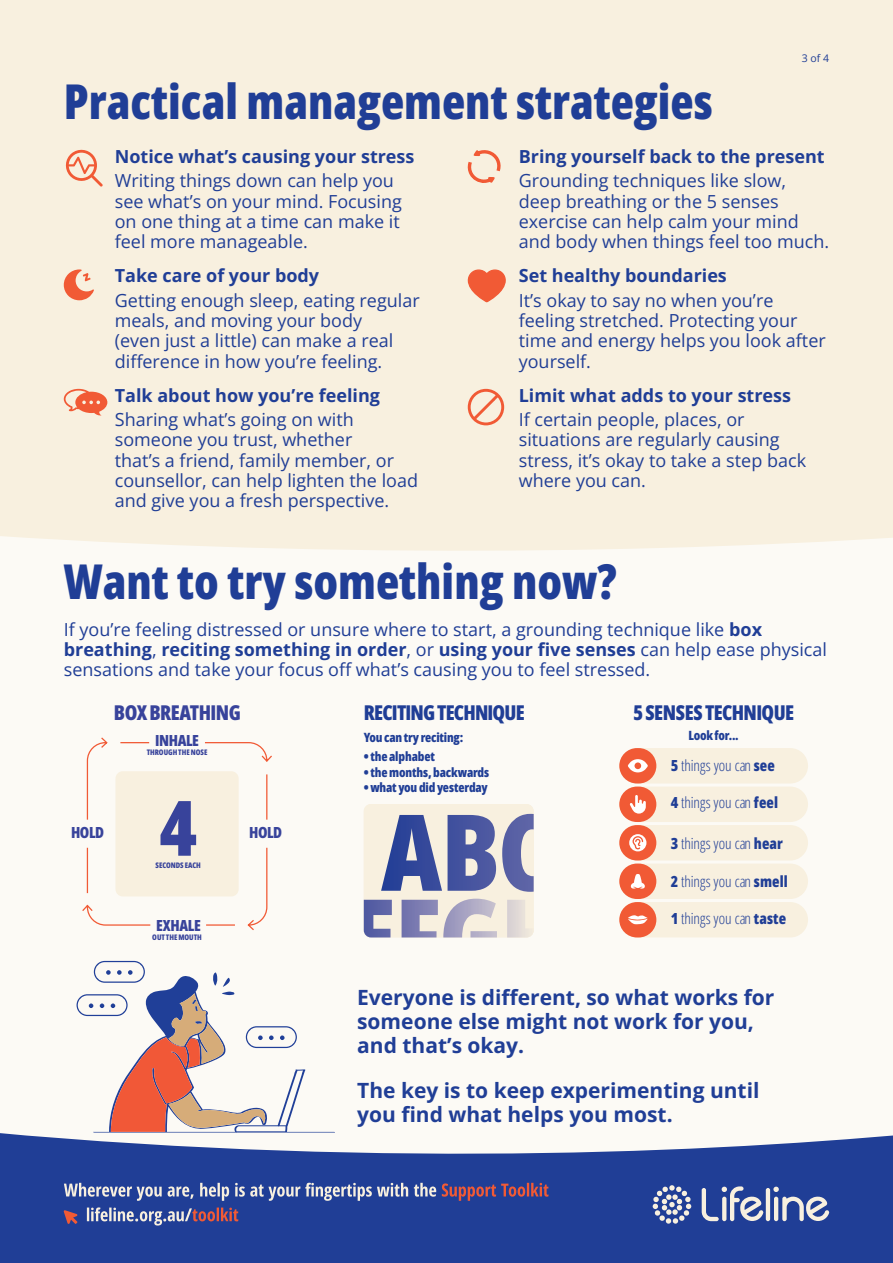
<style>
.page{position:relative;width:893px;height:1263px;background:#fff}
.page>*{position:absolute;margin:0;border:0;box-sizing:border-box;transform-origin:0 0}
.t1{font:76.5px "Open Sans";color:#38439b}
._02_Sub_Section_Heading{font:800 48px "Open Sans Condensed";color:#203e96}
._04_Intro{font:700 21px/24px "Open Sans";color:#203e96}
.t2{font:20.4px "Open Sans";letter-spacing:-.03em;color:#203e96}
.t3{font:20.4px "Open Sans";letter-spacing:-.03em;color:#38439b}
._00_Body{font:18px/20.2px "Open Sans";color:#203e96}
._00_Body_Bold{font:700 18px "Open Sans";color:#203e96}
.t4{font:15.3px "Open Sans";color:#203e96}
.t5{font:15.3px "Open Sans";letter-spacing:-.025em;color:#38439b}
.t6{font:12.75px "Open Sans";letter-spacing:-.015em;color:#203e96}
._00_Body-2{font:10.5px "Open Sans";color:#203e96}
.t7{font:7.65px "Open Sans";letter-spacing:-.005em;color:#38439b}
.s1{font-weight:700}
</style>
<div class="page">
<div style="left:0;top:1032px;width:893px;height:231px;background:#203e96"></div>
<svg style="left:0;top:748px;width:893px;height:478px;fill:#fcfaf5"></svg>
<svg style="left:64px;top:1183px;width:372px;height:18px"></svg>
<svg style="left:442px;top:1183px;width:106px;height:18px"></svg>
<svg style="left:87px;top:1207px;width:151px;height:18px"></svg>
<svg style="left:64px;top:1210px;width:13px;height:14px"></svg>
<svg style="left:653px;top:1185px;width:38px;height:39px"></svg>
<hr style="left:766px;top:1188px;width:4px;height:33px;background:#f8f0df;border-radius:2px">
<svg style="left:773px;top:1186px;width:56px;height:35px"></svg>
<svg style="left:702px;top:1186px;width:62px;height:35px"></svg>
<div style="left:0;top:0;width:893px;height:551px;background:#f8f0df"></div>
<svg style="left:64px;top:269px;width:30px;height:31px"></svg>
<svg style="left:64px;top:389px;width:43px;height:27px"></svg>
<svg style="left:467px;top:149px;width:35px;height:40px"></svg>
<svg style="left:467px;top:269px;width:39px;height:34px"></svg>
<svg style="left:468px;top:389px;width:36px;height:36px"></svg>
<svg style="left:94px;top:961px;width:51px;height:22px"></svg>
<div style="left:95px;top:962px;width:49px;height:19px;background:#fcf9f3;border-radius:10px"></div>
<svg style="left:77px;top:994px;width:51px;height:22px"></svg>
<div style="left:78px;top:995px;width:48px;height:20px;background:#fcf9f3;border-radius:10px"></div>
<svg style="left:89px;top:970px;width:245px;height:163px"></svg>
<svg style="left:81px;top:737px;width:192px;height:194px"></svg>
<div style="left:364px;top:804px;width:170px;height:95px;background:#f8f0df"></div>
<img style="left:381px;top:814px;width:153px;height:78px">
<img style="left:364px;top:899px;width:170px;height:38px">
<div style="left:619px;top:748px;width:189px;height:35px;background:#f8f0df;border-radius:18px"></div>
<div style="left:619px;top:786px;width:189px;height:36px;background:#f8f0df;border-radius:18px"></div>
<div style="left:619px;top:825px;width:189px;height:35px;background:#f8f0df;border-radius:18px"></div>
<div style="left:619px;top:863px;width:189px;height:36px;background:#f8f0df;border-radius:18px"></div>
<div style="left:619px;top:902px;width:189px;height:35px;background:#f8f0df;border-radius:18px"></div>
<div style="left:619px;top:748px;width:37px;height:35px;background:#f15a35;border-radius:18px"></div>
<div style="left:619px;top:786px;width:37px;height:36px;background:#f15a35;border-radius:18px"></div>
<div style="left:619px;top:825px;width:37px;height:35px;background:#f15a35;border-radius:18px"></div>
<div style="left:619px;top:863px;width:37px;height:36px;background:#f15a35;border-radius:18px"></div>
<div style="left:619px;top:902px;width:37px;height:35px;background:#f15a35;border-radius:18px"></div>
<svg style="left:631px;top:874px;width:14px;height:15px"></svg>
<svg style="left:628px;top:915px;width:20px;height:9px"></svg>
<svg style="left:628px;top:759px;width:20px;height:13px"></svg>
<svg style="left:630px;top:795px;width:16px;height:19px"></svg>
<svg style="left:629px;top:834px;width:17px;height:17px"></svg>
<svg style="left:64px;top:148px;width:39px;height:39px;background:#f6cab4"></svg>
<p class="_02_Sub_Section_Heading" style="left:64px;top:65px;width:650px">Practical management strategies</p>
<p class="_00_Body-2" style="left:802px;top:51px;width:29px">3 of 4</p>
<p class="_00_Body_Bold" style="left:115px;top:144px;width:301px">Notice what’s causing your stress</p>
<p class="_00_Body" style="left:115px;top:170px;width:289px">Writing things down can help you see what’s on your mind. Focusing on one thing at a time can make it feel more manageable.</p>
<p class="_00_Body_Bold" style="left:115px;top:263px;width:206px">Take care of your body</p>
<p class="_00_Body" style="left:115px;top:290px;width:306px">Getting enough sleep, eating regular meals, and moving your body<br>(even just a little) can make a real difference in how you’re feeling.</p>
<p class="_00_Body_Bold" style="left:115px;top:382px;width:267px">Talk about how you’re feeling</p>
<p class="_00_Body" style="left:115px;top:409px;width:305px">Sharing what’s going on with someone you trust, whether<br>that’s a friend, family member, or counsellor, can help lighten the load and give you a fresh perspective.</p>
<p class="_00_Body_Bold" style="left:519px;top:144px;width:307px">Bring yourself back to the present</p>
<p class="_00_Body" style="left:519px;top:170px;width:312px">Grounding techniques like slow, deep breathing or the 5 senses exercise can help calm your mind and body when things feel too much.</p>
<p class="_00_Body_Bold" style="left:519px;top:263px;width:210px">Set healthy boundaries</p>
<p class="_00_Body" style="left:519px;top:290px;width:308px">It’s okay to say no when you’re feeling stretched. Protecting your time and energy helps you look after yourself.</p>
<p class="_00_Body_Bold" style="left:519px;top:382px;width:274px">Limit what adds to your stress</p>
<p class="_00_Body" style="left:519px;top:409px;width:289px">If certain people, places, or situations are regularly causing stress, it’s okay to take a step back where you can.</p>
<p class="_02_Sub_Section_Heading" style="left:64px;top:545px;width:555px">Want to try something now?</p>
<p class="_00_Body" style="left:64px;top:619px;width:765px">If you’re feeling distressed or unsure where to start, a grounding technique like <span class="s1">box breathing</span>, <span class="s1">reciting something in order</span>, or <span class="s1">using your five senses</span> can help ease physical sensations and take your focus off what’s causing you to feel stressed.</p>
<p class="t3" style="left:114px;top:699px;width:128px">BOX BREATHING</p>
<p class="t5" style="left:155px;top:730px;width:45px">INHALE</p>
<p class="t7" style="left:147px;top:747px;width:62px">THROUGH THE NOSE</p>
<p class="t5" style="left:71px;top:822px;width:35px">HOLD</p>
<p class="t1" style="left:159px;top:775px;width:39px">4</p>
<p class="t7" style="left:155px;top:860px;width:47px">SECONDS EACH</p>
<p class="t5" style="left:249px;top:822px;width:35px">HOLD</p>
<p class="t5" style="left:156px;top:914px;width:46px">EXHALE</p>
<p class="t7" style="left:152px;top:932px;width:51px">OUT THE MOUTH</p>
<p class="t2" style="left:364px;top:699px;width:163px">RECITING TECHNIQUE</p>
<p class="t6" style="left:364px;top:729px;width:101px">You can try reciting:</p>
<p class="t6" style="left:364px;top:748px;width:73px">• the alphabet</p>
<p class="t6" style="left:364px;top:763px;width:127px">• the months, backwards</p>
<p class="t6" style="left:364px;top:778px;width:125px">• what you did yesterday</p>
<p class="t2" style="left:633px;top:699px;width:163px">5 SENSES TECHNIQUE</p>
<p class="t4" style="left:671px;top:755px;width:105px">5 things you can see</p>
<p class="t6" style="left:689px;top:726px;width:52px">Lookfor...</p>
<p class="t4" style="left:671px;top:792px;width:109px">4 things you can feel</p>
<p class="t4" style="left:671px;top:833px;width:113px">3 things you can hear</p>
<p class="t4" style="left:671px;top:871px;width:118px">2 things you can smell</p>
<p class="t4" style="left:671px;top:908px;width:117px">1 things you can taste</p>
<p class="_04_Intro" style="left:357px;top:985px;width:419px">Everyone is different, so what works for someone else might not work for you, and that’s okay.</p>
<p class="_04_Intro" style="left:357px;top:1078px;width:404px">The key is to keep experimenting until you find what helps you most.</p>
</div>
